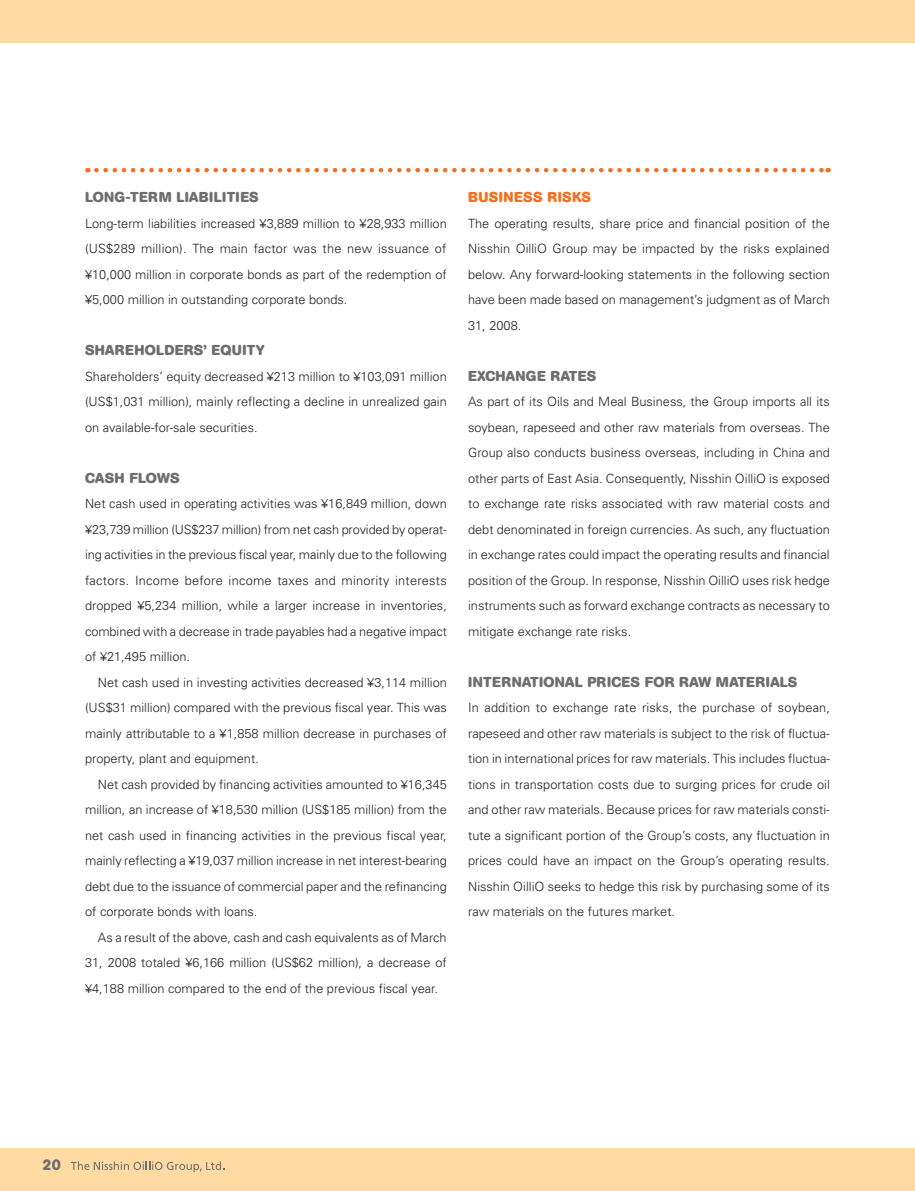
<style>
.page{position:relative;width:915px;height:1191px;background:#fff}
.page>*{position:absolute;margin:0;border:0;box-sizing:border-box;transform-origin:0 0}
.t1{font:700 15px "AG Book Rounded";color:#6d6e70}
.t2{font:700 14.25px "AG Book Rounded";letter-spacing:.02em;color:#6d6e70}
.t3{font:700 14.25px "AG Book Rounded";letter-spacing:.02em;color:#f36f21}
.t4{font:300 12.75px/25.5px "Univers";color:#231f20;text-align:justify}
</style>
<div class="page">
<div style="left:0;top:0;width:914px;height:43px;background:#ffdaa2"></div>
<div style="left:0;top:1148px;width:914px;height:42px;background:#ffdaa2"></div>
<svg style="left:96px;top:168px;width:732px;height:4px"></svg>
<svg style="left:71px;top:1161px;width:153px;height:11px"></svg>
<p class="t2" style="left:85px;top:192px;width:175px">LONG-TERM LIABILITIES</p>
<p class="t4" style="left:85px;top:211px;width:363px">Long-term liabilities increased ¥3,889 million to ¥28,933 million (US$289 million). The main factor was the new issuance of ¥10,000 million in corporate bonds as part of the redemption of ¥5,000 million in outstanding corporate bonds.</p>
<p class="t2" style="left:85px;top:345px;width:181px">SHAREHOLDERS’ EQUITY</p>
<p class="t4" style="left:85px;top:364px;width:363px">Shareholders’ equity decreased ¥213 million to ¥103,091 million (US$1,031 million), mainly reflecting a decline in unrealized gain on available-for-sale securities.</p>
<p class="t2" style="left:85px;top:472px;width:96px">CASH FLOWS</p>
<p class="t4" style="left:85px;top:492px;width:363px">Net cash used in operating activities was ¥16,849 million, down ¥23,739 million (US$237 million) from net cash provided by operat&shy;ing activities in the previous fiscal year, mainly due to the following factors. Income before income taxes and minority interests dropped ¥5,234 million, while a larger increase in inventories, combined with a decrease in trade payables had a negative impact of ¥21,495 million.</p>
<p class="t4" style="left:85px;top:670px;width:363px;text-indent:13px">Net cash used in investing activities decreased ¥3,114 million (US$31 million) compared with the previous fiscal year. This was mainly attributable to a ¥1,858 million decrease in purchases of property, plant and equipment.</p>
<p class="t4" style="left:85px;top:772px;width:363px;text-indent:13px">Net cash provided by financing activities amounted to ¥16,345 million, an increase of ¥18,530 million (US$185 million) from the net cash used in financing activities in the previous fiscal year, mainly reflecting a ¥19,037 million increase in net interest-bearing debt due to the issuance of commercial paper and the refinancing of corporate bonds with loans.</p>
<p class="t4" style="left:85px;top:925px;width:363px;text-indent:13px">As a result of the above, cash and cash equivalents as of March 31, 2008 totaled ¥6,166 million (US$62 million), a decrease of ¥4,188 million compared to the end of the previous fiscal year.</p>
<p class="t3" style="left:468px;top:192px;width:124px">BUSINESS RISKS</p>
<p class="t4" style="left:468px;top:211px;width:363px">The operating results, share price and financial position of the Nisshin OilliO Group may be impacted by the risks explained below. Any forward-looking statements in the following section have been made based on management’s judgment as of March 31, 2008.</p>
<p class="t2" style="left:468px;top:370px;width:129px">EXCHANGE RATES</p>
<p class="t4" style="left:468px;top:390px;width:363px">As part of its Oils and Meal Business, the Group imports all its soybean, rapeseed and other raw materials from overseas. The Group also conducts business overseas, including in China and other parts of East Asia. Consequently, Nisshin OilliO is exposed to exchange rate risks associated with raw material costs and debt denominated in foreign currencies. As such, any fluctuation in exchange rates could impact the operating results and financial position of the Group. In response, Nisshin OilliO uses risk hedge instruments such as forward exchange contracts as necessary to mitigate exchange rate risks.</p>
<p class="t2" style="left:468px;top:676px;width:330px">INTERNATIONAL PRICES FOR RAW MATERIALS</p>
<p class="t4" style="left:468px;top:696px;width:363px">In addition to exchange rate risks, the purchase of soybean, rapeseed and other raw materials is subject to the risk of fluctua&shy;tion in international prices for raw materials. This includes fluctua&shy;tions in transportation costs due to surging prices for crude oil and other raw materials. Because prices for raw materials consti&shy;tute a significant portion of the Group’s costs, any fluctuation in prices could have an impact on the Group’s operating results.<br>Nisshin OilliO seeks to hedge this risk by purchasing some of its raw materials on the futures market.</p>
<p class="t1" style="left:43px;top:1159px;width:20px">20</p>
</div>
